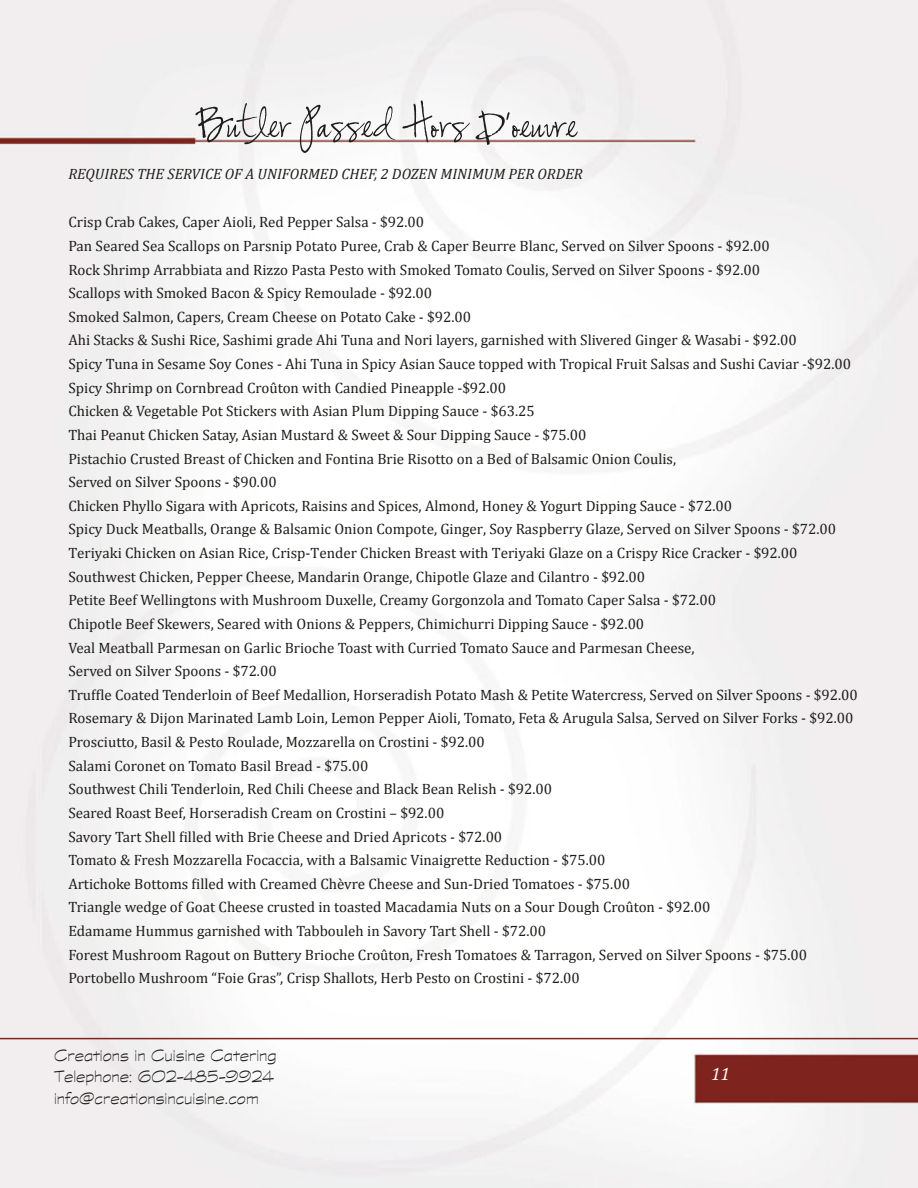
<style>
.page{position:relative;width:918px;height:1188px;background:#fff}
.page>*{position:absolute;margin:0;border:0;box-sizing:border-box;transform-origin:0 0}
.t1{font:54px "Susie's Hand";color:#1d1d1b}
.t2{font:18px/21.6px "Graphite Light ATT";color:#1d1d1b}
.t3{font:italic 18px "Cambria";color:#fff}
.t4{font:15px/23.7px "Cambria";color:#1d1d1b}
.t5{font:italic 15px "Cambria";color:#1d1d1b}
</style>
<div class="page">
<img style="left:0;top:0;width:918px;height:1188px">
<hr style="left:0;top:1038px;width:918px;height:1px;background:#7d241f">
<h1 class="t1" style="left:195px;top:100px;width:384px">Butler Passed Hors D’oeuvre</h1>
<p class="t5" style="left:68px;top:164px;width:516px">REQUIRES THE SERVICE OF A UNIFORMED CHEF, 2 DOZEN MINIMUM PER ORDER</p>
<p class="t4" style="left:68px;top:210px;width:791px">Crisp Crab Cakes, Caper Aioli, Red Pepper Salsa - $92.00<br>Pan Seared Sea Scallops on Parsnip Potato Puree, Crab &amp; Caper Beurre Blanc, Served on Silver Spoons - $92.00<br>Rock Shrimp Arrabbiata and Rizzo Pasta Pesto with Smoked Tomato Coulis, Served on Silver Spoons - $92.00<br>Scallops with Smoked Bacon &amp; Spicy Remoulade - $92.00<br>Smoked Salmon, Capers, Cream Cheese on Potato Cake - $92.00<br>Ahi Stacks &amp; Sushi Rice, Sashimi grade Ahi Tuna and Nori layers, garnished with Slivered Ginger &amp; Wasabi - $92.00<br>Spicy Tuna in Sesame Soy Cones - Ahi Tuna in Spicy Asian Sauce topped with Tropical Fruit Salsas and Sushi Caviar -$92.00<br>Spicy Shrimp on Cornbread Croûton with Candied Pineapple -$92.00<br>Chicken &amp; Vegetable Pot Stickers with Asian Plum Dipping Sauce - $63.25<br>Thai Peanut Chicken Satay, Asian Mustard &amp; Sweet &amp; Sour Dipping Sauce - $75.00<br>Pistachio Crusted Breast of Chicken and Fontina Brie Risotto on a Bed of Balsamic Onion Coulis,<br>Served on Silver Spoons - $90.00<br>Chicken Phyllo Sigara with Apricots, Raisins and Spices, Almond, Honey &amp; Yogurt Dipping Sauce - $72.00<br>Spicy Duck Meatballs, Orange &amp; Balsamic Onion Compote, Ginger, Soy Raspberry Glaze, Served on Silver Spoons - $72.00<br>Teriyaki Chicken on Asian Rice, Crisp-Tender Chicken Breast with Teriyaki Glaze on a Crispy Rice Cracker - $92.00<br>Southwest Chicken, Pepper Cheese, Mandarin Orange, Chipotle Glaze and Cilantro - $92.00<br>Petite Beef Wellingtons with Mushroom Duxelle, Creamy Gorgonzola and Tomato Caper Salsa - $72.00<br>Chipotle Beef Skewers, Seared with Onions &amp; Peppers, Chimichurri Dipping Sauce - $92.00<br>Veal Meatball Parmesan on Garlic Brioche Toast with Curried Tomato Sauce and Parmesan Cheese,<br>Served on Silver Spoons - $72.00<br>Truffle Coated Tenderloin of Beef Medallion, Horseradish Potato Mash &amp; Petite Watercress, Served on Silver Spoons - $92.00<br>Rosemary &amp; Dijon Marinated Lamb Loin, Lemon Pepper Aioli, Tomato, Feta &amp; Arugula Salsa, Served on Silver Forks - $92.00<br>Prosciutto, Basil &amp; Pesto Roulade, Mozzarella on Crostini - $92.00<br>Salami Coronet on Tomato Basil Bread - $75.00<br>Southwest Chili Tenderloin, Red Chili Cheese and Black Bean Relish - $92.00<br>Seared Roast Beef, Horseradish Cream on Crostini – $92.00<br>Savory Tart Shell filled with Brie Cheese and Dried Apricots - $72.00<br>Tomato &amp; Fresh Mozzarella Focaccia, with a Balsamic Vinaigrette Reduction - $75.00<br>Artichoke Bottoms filled with Creamed Chèvre Cheese and Sun-Dried Tomatoes - $75.00<br>Triangle wedge of Goat Cheese crusted in toasted Macadamia Nuts on a Sour Dough Croûton - $92.00<br>Edamame Hummus garnished with Tabbouleh in Savory Tart Shell - $72.00<br>Forest Mushroom Ragout on Buttery Brioche Croûton, Fresh Tomatoes &amp; Tarragon, Served on Silver Spoons - $75.00<br>Portobello Mushroom “Foie Gras”, Crisp Shallots, Herb Pesto on Crostini - $72.00</p>
<p class="t2" style="left:54px;top:1043px;width:224px">Creations in Cuisine Catering<br>Telephone: 602-485-9924 info@creationsincuisine.com</p>
<p class="t3" style="left:711px;top:1061px;width:21px">11</p>
</div>
